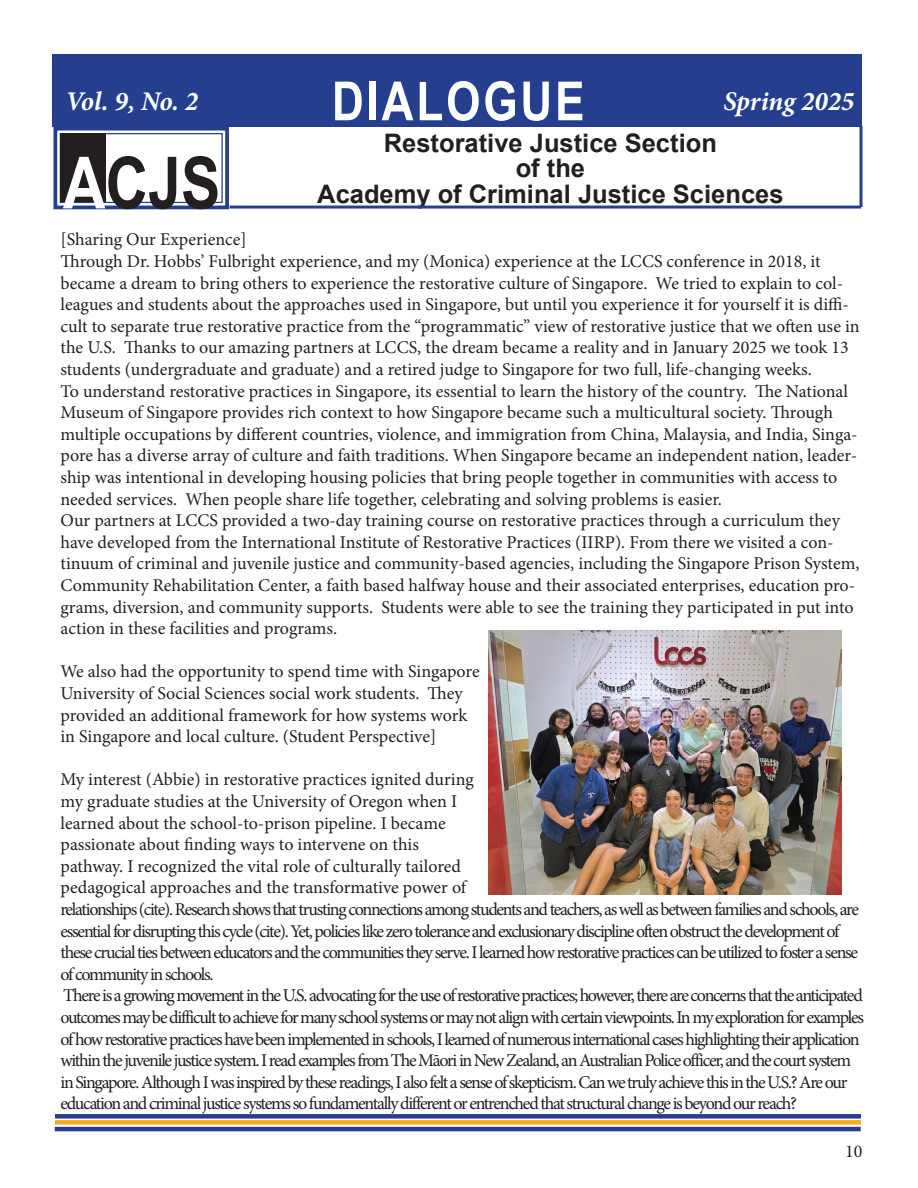
<style>
.page{position:relative;width:918px;height:1188px;background:#fff}
.page>*{position:absolute;margin:0;border:0;box-sizing:border-box;transform-origin:0 0}
.t1{font:700 72px "Arial Narrow";color:#231f20}
.t2{font:700 54px "Arial Narrow";letter-spacing:.05em;color:#fff}
.t3{font:italic 700 27px "Minion Pro";letter-spacing:-.005em;color:#fff}
.t4{font:700 25.5px/25.5px "Arial";color:#231f20;text-align:center}
.t5{font:18px/21.6px "Minion Pro";letter-spacing:-.01em;color:#231f20}
.t6{font:18px/21.6px "Minion Pro";letter-spacing:-.07em;color:#231f20}
.s1{color:#fff}
</style>
<div class="page">
<div style="left:52px;top:54px;width:810px;height:73px;background:#253f8e"></div>
<svg style="left:53px;top:127px;width:178px;height:83px"></svg>
<div style="left:60px;top:133px;width:163px;height:70px;border:1px solid #253f8e"></div>
<div style="left:60px;top:133px;width:46px;height:69px;background:#231f20"></div>
<hr style="left:230px;top:206px;width:631px;height:3px;background:#253f8e">
<hr style="left:860px;top:126px;width:2px;height:81px;background:#253f8e">
<hr style="left:55px;top:1127px;width:806px;height:4px;background:#253f8e">
<div style="left:55px;top:1120px;width:806px;height:5px;background:#faab1a"></div>
<div style="left:55px;top:1114px;width:806px;height:5px;background:#253f8e"></div>
<img style="left:489px;top:630px;width:353px;height:265px">
<h3 class="t3" style="left:65px;top:82px;width:134px">Vol. 9, No. 2</h3>
<h2 class="t2" style="left:332px;top:70px;width:254px">DIALOGUE</h2>
<h3 class="t4" style="left:384px;top:131px;width:335px">Restorative Justice Section of the</h3>
<h3 class="t3" style="left:723px;top:82px;width:133px">Spring 2025</h3>
<h1 class="t1" style="left:63px;top:141px;width:159px"><span class="s1">A</span>CJS</h1>
<h3 class="t4" style="left:317px;top:182px;width:468px">Academy of Criminal Justice Sciences</h3>
<p class="t5" style="left:60px;top:229px;width:188px">[Sharing Our Experience]</p>
<p class="t5" style="left:60px;top:250px;width:801px">Through Dr. Hobbs’ Fulbright experience, and my (Monica) experience at the LCCS conference in 2018, it became a dream to bring others to experience the restorative culture of Singapore. We tried to explain to col&shy;leagues and students about the approaches used in Singapore, but until you experience it for yourself it is diffi&shy;cult to separate true restorative practice from the “programmatic” view of restorative justice that we often use in the U.S. Thanks to our amazing partners at LCCS, the dream became a reality and in January 2025 we took 13 students (undergraduate and graduate) and a retired judge to Singapore for two full, life-changing weeks.</p>
<p class="t5" style="left:60px;top:380px;width:799px">To understand restorative practices in Singapore, its essential to learn the history of the country. The National Museum of Singapore provides rich context to how Singapore became such a multicultural society. Through multiple occupations by different countries, violence, and immigration from China, Malaysia, and India, Singa&shy;pore has a diverse array of culture and faith traditions. When Singapore became an independent nation, leader&shy;ship was intentional in developing housing policies that bring people together in communities with access to needed services. When people share life together, celebrating and solving problems is easier.</p>
<p class="t5" style="left:60px;top:510px;width:801px">Our partners at LCCS provided a two-day training course on restorative practices through a curriculum they have developed from the International Institute of Restorative Practices (IIRP). From there we visited a con&shy;tinuum of criminal and juvenile justice and community-based agencies, including the Singapore Prison System, Community Rehabilitation Center, a faith based halfway house and their associated enterprises, education pro&shy;grams, diversion, and community supports. Students were able to see the training they participated in put into action in these facilities and programs.</p>
<p class="t5" style="left:60px;top:661px;width:421px">We also had the opportunity to spend time with Singapore</p>
<p class="t5" style="left:60px;top:682px;width:404px">University of Social Sciences social work students. They</p>
<p class="t5" style="left:60px;top:704px;width:408px">provided an additional framework for how systems work</p>
<p class="t5" style="left:60px;top:726px;width:377px">in Singapore and local culture. (Student Perspective]</p>
<p class="t5" style="left:60px;top:769px;width:415px">My interest (Abbie) in restorative practices ignited during</p>
<p class="t5" style="left:60px;top:790px;width:398px">my graduate studies at the University of Oregon when I</p>
<p class="t5" style="left:60px;top:812px;width:387px">learned about the school-to-prison pipeline. I became</p>
<p class="t5" style="left:60px;top:834px;width:360px">passionate about finding ways to intervene on this</p>
<p class="t5" style="left:60px;top:855px;width:402px">pathway. I recognized the vital role of culturally tailored</p>
<p class="t5" style="left:60px;top:877px;width:407px">pedagogical approaches and the transformative power of</p>
<p class="t6" style="left:60px;top:898px;width:800px">relationships (cite). Research shows that trusting connections among students and teachers, as well as between families and schools, are essential for disrupting this cycle (cite). Yet, policies like zero tolerance and exclusionary discipline often obstruct the development of these crucial ties between educators and the communities they serve. I learned how restorative practices can be utilized to foster a sense of community in schools.</p>
<p class="t6" style="left:60px;top:985px;width:805px">There is a growing movement in the U.S. advocating for the use of restorative practices; however, there are concerns that the anticipated outcomes may be difficult to achieve for many school systems or may not align with certain viewpoints. In my exploration for examples of how restorative practices have been implemented in schools, I learned of numerous international cases highlighting their application within the juvenile justice system. I read examples from The Māori in New Zealand, an Australian Police officer, and the court system in Singapore. Although I was inspired by these readings, I also felt a sense of skepticism. Can we truly achieve this in the U.S.? Are our education and criminal justice systems so fundamentally different or entrenched that structural change is beyond our reach?</p>
<p class="t5" style="left:845px;top:1141px;width:19px">10</p>
</div>
